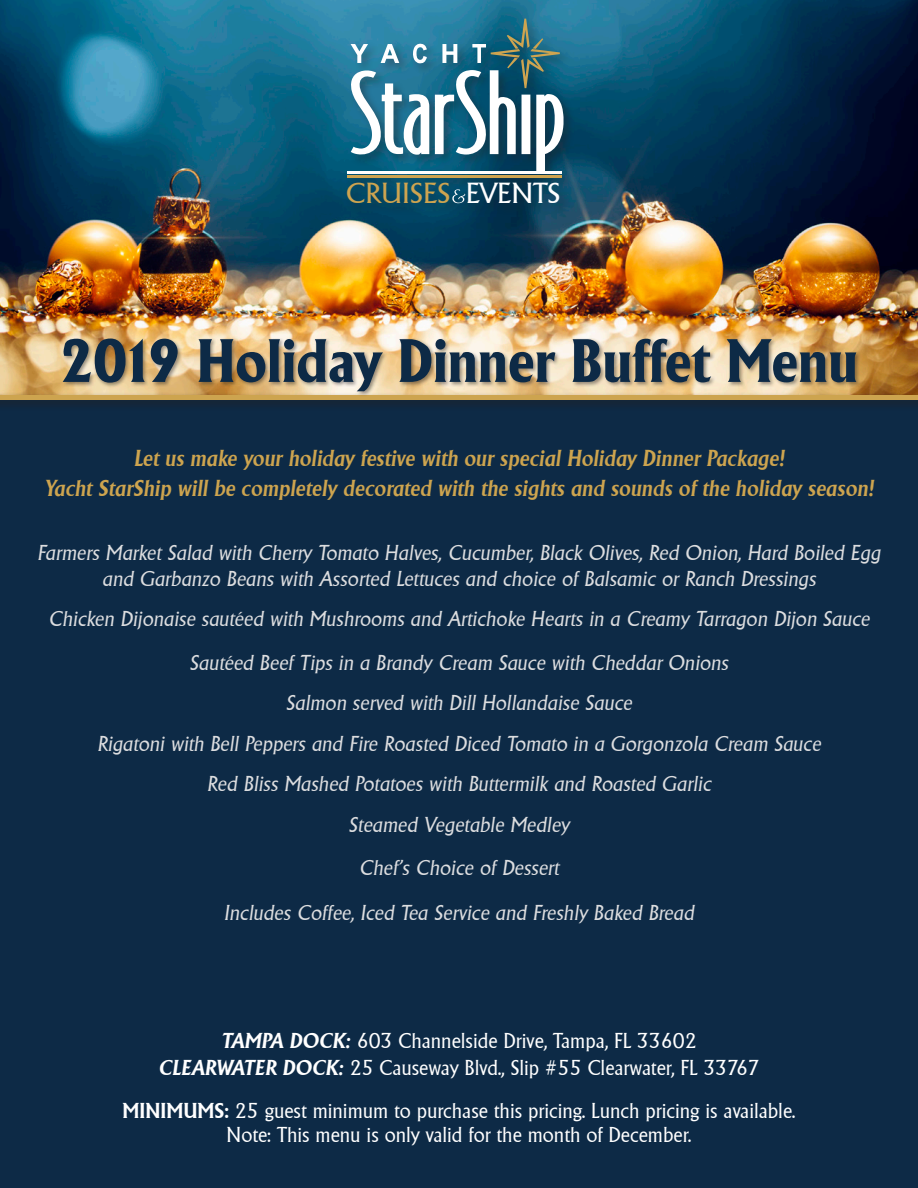
<style>
.page{position:relative;width:918px;height:1188px;background:#0d2a46}
.page>*{position:absolute;margin:0;border:0;box-sizing:border-box;transform-origin:0 0}
.t1{font:700 59.25px "Adelon";color:#0d2a46;scale:.93 1}
.t2{font:28.2px "Adelon";color:#cea450;scale:1.07 1}
.t3{font:italic 600 22.5px "Adelon";color:#cda44f;scale:.92 1}
.t4{font:italic 21px/25.5px "Adelon";color:#dcdddf;text-align:center}
.t5{font:21px "Adelon";color:#fff}
.s1{color:#fff}
.s2{font-weight:600;font-style:italic}
.s3{font-weight:600}
</style>
<div class="page">
<img style="left:0;top:0;width:918px;height:392px">
<div style="left:0;top:392px;width:918px;height:20px;background:#231f20;opacity:.75"></div>
<hr style="left:0;top:395px;width:918px;height:4px;background:#cda44f">
<div style="left:62px;top:338px;width:800px;height:59px;background:#231f20;opacity:.45"></div>
<div style="left:345px;top:17px;width:231px;height:198px;background:#231f20;opacity:.39"></div>
<svg style="left:350px;top:19px;width:214px;height:154px;background:#50899e"></svg>
<hr style="left:348px;top:175px;width:214px;height:3px;background:#cea450">
<hr style="left:348px;top:171px;width:214px;height:3px;background:#fff">
<svg style="left:452px;top:189px;width:14px;height:15px"></svg>
<p class="t2" style="left:346px;top:177px;width:202px">CRUISES <span class="s1">EVENTS</span></p>
<p class="t1" style="left:60px;top:326px;width:859px">2019 Holiday Dinner Buffet Menu</p>
<p class="t3" style="left:134px;top:445px;width:708px">Let us make your holiday festive with our special Holiday Dinner Package!</p>
<p class="t3" style="left:44px;top:475px;width:903px">Yacht StarShip will be completely decorated with the sights and sounds of the holiday season!</p>
<p class="t4" style="left:37px;top:540px;width:845px">Farmers Market Salad with Cherry Tomato Halves, Cucumber, Black Olives, Red Onion, Hard Boiled Egg and Garbanzo Beans with Assorted Lettuces and choice of Balsamic or Ranch Dressings</p>
<p class="t4" style="left:48px;top:606px;width:823px">Chicken Dijonaise sautéed with Mushrooms and Artichoke Hearts in a Creamy Tarragon Dijon Sauce</p>
<p class="t4" style="left:190px;top:650px;width:540px">Sautéed Beef Tips in a Brandy Cream Sauce with Cheddar Onions</p>
<p class="t4" style="left:286px;top:690px;width:348px">Salmon served with Dill Hollandaise Sauce</p>
<p class="t4" style="left:97px;top:731px;width:725px">Rigatoni with Bell Peppers and Fire Roasted Diced Tomato in a Gorgonzola Cream Sauce</p>
<p class="t4" style="left:207px;top:771px;width:506px">Red Bliss Mashed Potatoes with Buttermilk and Roasted Garlic</p>
<p class="t4" style="left:349px;top:812px;width:222px">Steamed Vegetable Medley</p>
<p class="t4" style="left:359px;top:855px;width:202px">Chef’s Choice of Dessert</p>
<p class="t4" style="left:224px;top:900px;width:472px">Includes Coffee, Iced Tea Service and Freshly Baked Bread</p>
<p class="t5" style="left:221px;top:1028px;width:477px"><span class="s2">TAMPA DOCK:</span> 603 Channelside Drive, Tampa, FL 33602</p>
<p class="t5" style="left:158px;top:1055px;width:603px"><span class="s2">CLEARWATER DOCK:</span> 25 Causeway Blvd., Slip #55 Clearwater, FL 33767</p>
<p class="t5" style="left:123px;top:1099px;width:674px"><span class="s3">MINIMUMS:</span> 25 guest minimum to purchase this pricing. Lunch pricing is available.</p>
<p class="t5" style="left:227px;top:1123px;width:466px">Note: This menu is only valid for the month of December.</p>
</div>
